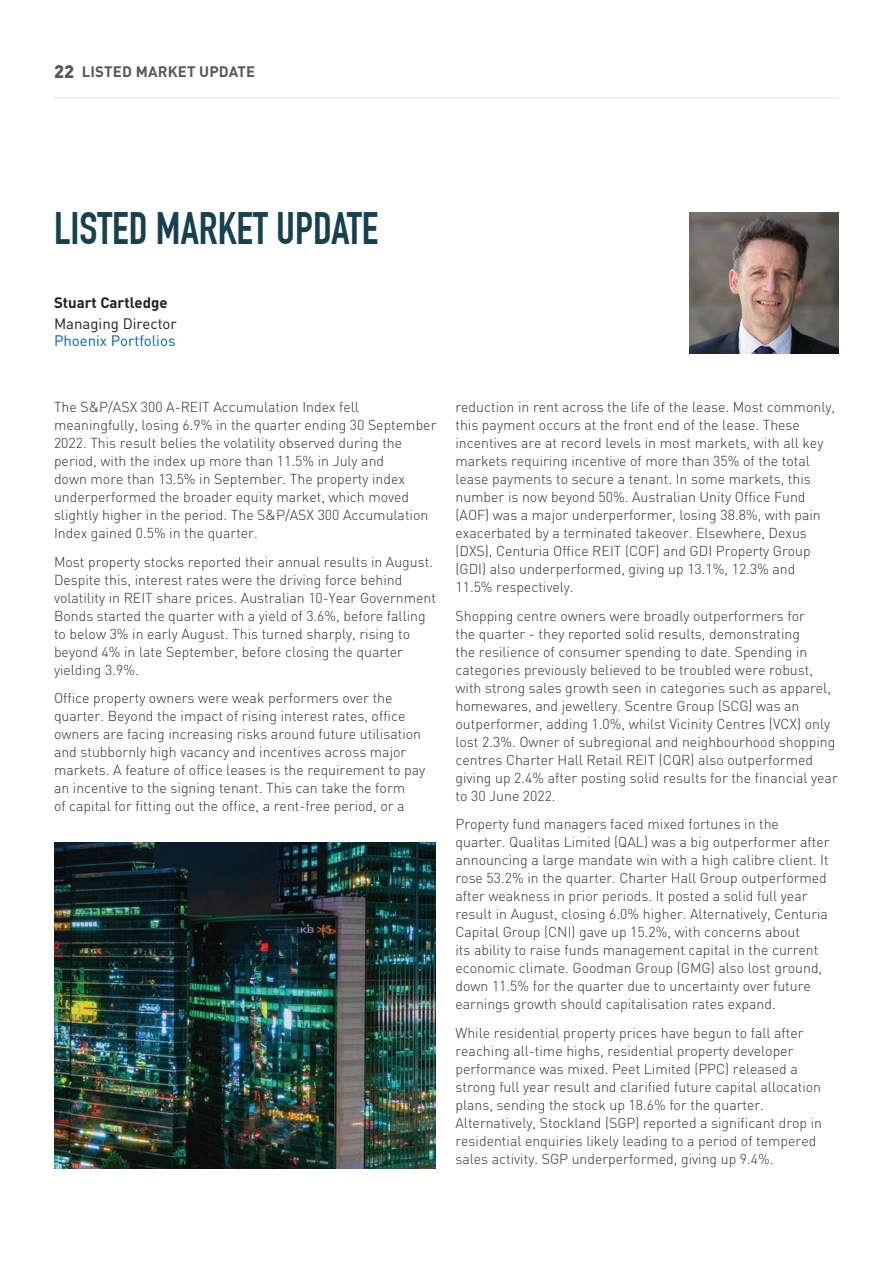
<style>
.page{position:relative;width:893px;height:1263px;background:#fff}
.page>*{position:absolute;margin:0;border:0;box-sizing:border-box;transform-origin:0 0}
.Article_Heading_1{font:700 44.4px "DIN Condensed";color:#164151}
.Story_by_-_title{font:15px/16.5px "DINOT";color:#0164a9}
.t1{font:700 15px "DINOT";letter-spacing:.01em;color:#57585a}
.Story_by_-_name{font:700 15px "DINOT";color:#231f20}
.Body_9_5pt{font:300 14.25px/18px "DIN";color:#312f30}
.s1{font-family:"DIN";font-weight:900;font-size:18px}
.s2{color:#231f20}
</style>
<div class="page">
<hr style="left:54px;top:98px;width:785px;height:1px;background:#dbdee4">
<img style="left:689px;top:213px;width:149px;height:140px">
<img style="left:54px;top:842px;width:382px;height:326px">
<p class="t1" style="left:54px;top:62px;width:203px"><span class="s1">22</span> LISTED MARKET UPDATE</p>
<p class="Article_Heading_1" style="left:54px;top:203px;width:326px">LISTED MARKET UPDATE</p>
<p class="Story_by_-_name" style="left:54px;top:293px;width:115px">Stuart Cartledge</p>
<p class="Story_by_-_title" style="left:54px;top:315px;width:124px"><span class="s2">Managing Director<br></span>Phoenix Portfolios</p>
<p class="Body_9_5pt" style="left:54px;top:398px;width:384px">The S&amp;P/ASX 300 A-REIT Accumulation Index fell meaningfully, losing 6.9% in the quarter ending 30 September 2022. This result belies the volatility observed during the period, with the index up more than 11.5% in July and<br>down more than 13.5% in September. The property index underperformed the broader equity market, which moved slightly higher in the period. The S&amp;P/ASX 300 Accumulation Index gained 0.5% in the quarter.</p>
<p class="Body_9_5pt" style="left:54px;top:552px;width:383px">Most property stocks reported their annual results in August.<br>Despite this, interest rates were the driving force behind volatility in REIT share prices. Australian 10-Year Government Bonds started the quarter with a yield of 3.6%, before falling to below 3% in early August. This turned sharply, rising to beyond 4% in late September, before closing the quarter yielding 3.9%.</p>
<p class="Body_9_5pt" style="left:54px;top:689px;width:373px">Office property owners were weak performers over the quarter. Beyond the impact of rising interest rates, office owners are facing increasing risks around future utilisation and stubbornly high vacancy and incentives across major markets. A feature of office leases is the requirement to pay an incentive to the signing tenant. This can take the form<br>of capital for fitting out the office, a rent-free period, or a</p>
<p class="Body_9_5pt" style="left:455px;top:398px;width:381px">reduction in rent across the life of the lease. Most commonly, this payment occurs at the front end of the lease. These incentives are at record levels in most markets, with all key markets requiring incentive of more than 35% of the total lease payments to secure a tenant. In some markets, this number is now beyond 50%. Australian Unity Office Fund (AOF) was a major underperformer, losing 38.8%, with pain exacerbated by a terminated takeover. Elsewhere, Dexus (DXS), Centuria Office REIT (COF) and GDI Property Group (GDI) also underperformed, giving up 13.1%, 12.3% and 11.5% respectively.</p>
<p class="Body_9_5pt" style="left:455px;top:606px;width:384px">Shopping centre owners were broadly outperformers for<br>the quarter - they reported solid results, demonstrating<br>the resilience of consumer spending to date. Spending in categories previously believed to be troubled were robust, with strong sales growth seen in categories such as apparel, homewares, and jewellery. Scentre Group (SCG) was an outperformer, adding 1.0%, whilst Vicinity Centres (VCX) only lost 2.3%. Owner of subregional and neighbourhood shopping centres Charter Hall Retail REIT (CQR) also outperformed giving up 2.4% after posting solid results for the financial year to 30 June 2022.</p>
<p class="Body_9_5pt" style="left:455px;top:815px;width:376px">Property fund managers faced mixed fortunes in the quarter. Qualitas Limited (QAL) was a big outperformer after announcing a large mandate win with a high calibre client. It rose 53.2% in the quarter. Charter Hall Group outperformed after weakness in prior periods. It posted a solid full year result in August, closing 6.0% higher. Alternatively, Centuria Capital Group (CNI) gave up 15.2%, with concerns about<br>its ability to raise funds management capital in the current economic climate. Goodman Group (GMG) also lost ground, down 11.5% for the quarter due to uncertainty over future earnings growth should capitalisation rates expand.</p>
<p class="Body_9_5pt" style="left:455px;top:1023px;width:368px">While residential property prices have begun to fall after reaching all-time highs, residential property developer performance was mixed. Peet Limited (PPC) released a strong full year result and clarified future capital allocation plans, sending the stock up 18.6% for the quarter.<br>Alternatively, Stockland (SGP) reported a significant drop in residential enquiries likely leading to a period of tempered sales activity. SGP underperformed, giving up 9.4%.</p>
</div>
